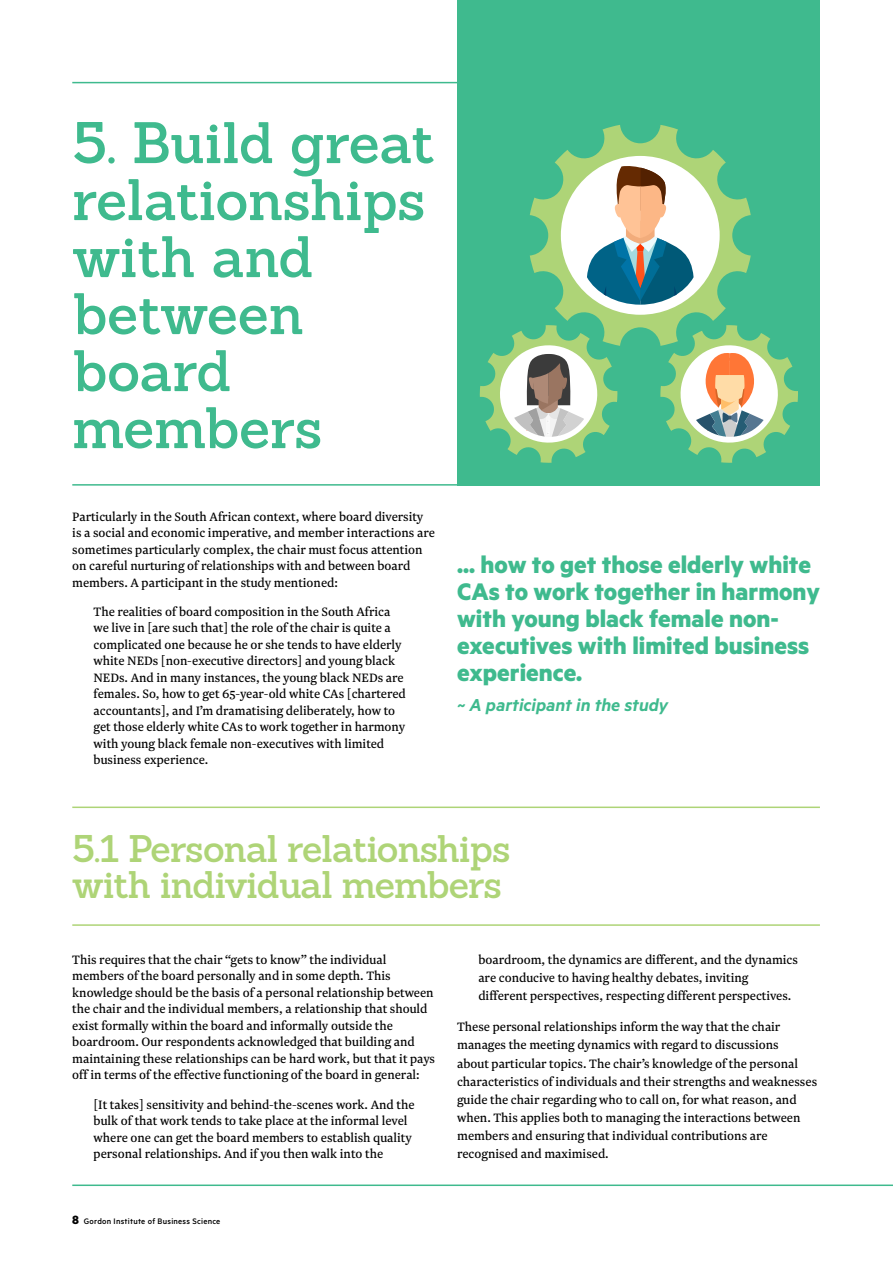
<style>
.page{position:relative;width:893px;height:1263px;background:#fff}
.page>*{position:absolute;margin:0;border:0;box-sizing:border-box;transform-origin:0 0}
.t1{font:600 57px/57px "Sanchez";letter-spacing:-.005em;color:#3fba8e}
.t2{font:600 37.5px/36px "Sanchez";letter-spacing:-.025em;color:#aed477}
.t3{font:700 27px/27px "Metric";color:#3fba8e}
.t4{font:italic 600 19.5px "Metric";color:#3fba8e}
.t5{font:14.25px/16.5px "Newzald";color:#000}
.t6{font:500 9px "Metric";letter-spacing:.025em;color:#000}
.s1{font-weight:700;font-size:13.5px}
</style>
<div class="page">
<div style="left:458px;top:0;width:362px;height:486px;background:#3fba8e"></div>
<hr style="left:72px;top:484px;width:748px;height:2px;background:#3fba8e">
<hr style="left:72px;top:806px;width:748px;height:2px;background:#aed477">
<hr style="left:72px;top:924px;width:748px;height:2px;background:#aed477">
<hr style="left:72px;top:82px;width:386px;height:1px;background:#3fba8e">
<hr style="left:72px;top:1184px;width:821px;height:2px;background:#3fba8e">
<svg style="left:530px;top:125px;width:221px;height:221px"></svg>
<svg style="left:480px;top:325px;width:137px;height:138px"></svg>
<svg style="left:660px;top:325px;width:138px;height:138px"></svg>
<h1 class="t1" style="left:72px;top:114px;width:364px">5. Build great relationships with and between board members</h1>
<p class="t5" style="left:72px;top:508px;width:364px">Particularly in the South African context, where board diversity is a social and economic imperative, and member interactions are sometimes particularly complex, the chair must focus attention on careful nurturing of relationships with and between board members. A participant in the study mentioned:</p>
<p class="t5" style="left:94px;top:603px;width:314px">The realities of board composition in the South Africa we live in [are such that] the role of the chair is quite a complicated one because he or she tends to have elderly white NEDs [non-executive directors] and young black NEDs. And in many instances, the young black NEDs are females. So, how to get 65-year-old white CAs [chartered accountants], and I’m dramatising deliberately, how to get those elderly white CAs to work together in harmony with young black female non-executives with limited business experience.</p>
<h3 class="t3" style="left:457px;top:550px;width:364px">... how to get those elderly white<br>CAs to work together in harmony with young black female non&shy;executives with limited business experience.</h3>
<h3 class="t4" style="left:457px;top:693px;width:213px">~ A participant in the study</h3>
<h2 class="t2" style="left:72px;top:831px;width:440px">5.1 Personal relationships with individual members</h2>
<p class="t5" style="left:72px;top:951px;width:364px">This requires that the chair “gets to know” the individual members of the board personally and in some depth. This knowledge should be the basis of a personal relationship between the chair and the individual members, a relationship that should exist formally within the board and informally outside the boardroom. Our respondents acknowledged that building and maintaining these relationships can be hard work, but that it pays off in terms of the effective functioning of the board in general:</p>
<p class="t5" style="left:94px;top:1096px;width:322px">[It takes] sensitivity and behind-the-scenes work. And the bulk of that work tends to take place at the informal level where one can get the board members to establish quality personal relationships. And if you then walk into the</p>
<p class="t6" style="left:72px;top:1215px;width:150px"><span class="s1">8</span> Gordon Institute of Business Science</p>
<p class="t5" style="left:478px;top:950px;width:321px;line-height:18.1px">boardroom, the dynamics are different, and the dynamics are conducive to having healthy debates, inviting different perspectives, respecting different perspectives.</p>
<p class="t5" style="left:457px;top:1017px;width:362px;line-height:18.1px">These personal relationships inform the way that the chair manages the meeting dynamics with regard to discussions<br>about particular topics. The chair’s knowledge of the personal characteristics of individuals and their strengths and weaknesses guide the chair regarding who to call on, for what reason, and when. This applies both to managing the interactions between members and ensuring that individual contributions are recognised and maximised.</p>
</div>
